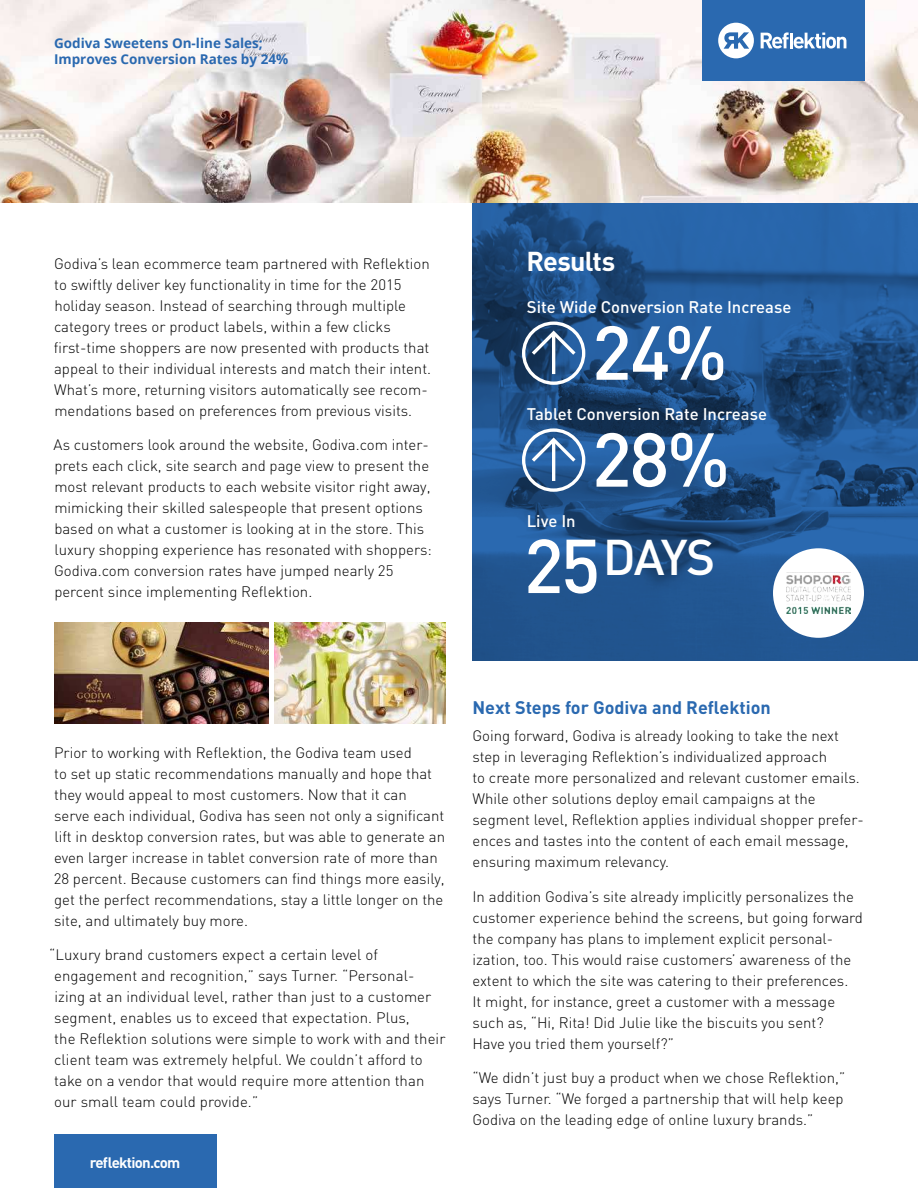
<style>
.page{position:relative;width:918px;height:1188px;background:#fff}
.page>*{position:absolute;margin:0;border:0;box-sizing:border-box;transform-origin:0 0}
.t1{font:500 75px "DIN";color:#fff}
.t2{font:500 49.5px "DIN";color:#fff}
.t3{font:700 27px "DIN";letter-spacing:-.03em;color:#fff}
.t4{font:700 18px "DIN";color:#2a69b0}
.t5{font:500 16.65px "DIN";color:#fff}
.t6{font:300 15px/21px "DIN";color:#000}
.t7{font:700 15px "DIN";letter-spacing:-.05em;color:#fff}
.t8{font:700 13.5px/16.2px "Open Sans";color:#2a69b0}
.s1{font-size:75px}
</style>
<div class="page">
<img style="left:473px;top:202px;width:445px;height:459px">
<hr style="left:552px;top:333px;width:3px;height:41px;background:#fff">
<svg style="left:528px;top:328px;width:51px;height:30px"></svg>
<div style="left:522px;top:322px;width:63px;height:63px;border:3px solid #fff;border-radius:50%"></div>
<hr style="left:552px;top:440px;width:3px;height:41px;background:#fff">
<svg style="left:528px;top:435px;width:51px;height:30px"></svg>
<div style="left:522px;top:428px;width:63px;height:64px;border:3px solid #fff;border-radius:50%"></div>
<img style="left:0;top:0;width:918px;height:202px">
<div style="left:702px;top:0;width:162px;height:81px;background:#2a69b0"></div>
<svg style="left:718px;top:23px;width:36px;height:35px"></svg>
<svg style="left:761px;top:32px;width:85px;height:17px"></svg>
<hr style="left:790px;top:33px;width:3px;height:16px;background:#fff">
<div style="left:773px;top:548px;width:91px;height:90px;background:#fff;border-radius:50%"></div>
<img style="left:786px;top:572px;width:65px;height:42px">
<div style="left:54px;top:1134px;width:162px;height:54px;background:#2a69b0"></div>
<img style="left:54px;top:622px;width:215px;height:102px">
<img style="left:274px;top:622px;width:172px;height:102px">
<p class="t8" style="left:54px;top:36px;width:236px">Godiva Sweetens On-line Sales;<br>Improves Conversion Rates by 24%</p>
<p class="t6" style="left:54px;top:254px;width:379px">Godiva’s lean ecommerce team partnered with Reflektion to swiftly deliver key functionality in time for the 2015 holiday season. Instead of searching through multiple category trees or product labels, within a few clicks first-time shoppers are now presented with products that appeal to their individual interests and match their intent.<br>What’s more, returning visitors automatically see recom&shy;mendations based on preferences from previous visits.</p>
<p class="t6" style="left:54px;top:435px;width:380px">As customers look around the website, Godiva.com inter&shy;prets each click, site search and page view to present the most relevant products to each website visitor right away, mimicking their skilled salespeople that present options based on what a customer is looking at in the store. This luxury shopping experience has resonated with shoppers:<br>Godiva.com conversion rates have jumped nearly 25 percent since implementing Reflektion.</p>
<h3 class="t3" style="left:526px;top:252px;width:90px">Results</h3>
<p class="t5" style="left:527px;top:301px;width:266px">Site Wide Conversion Rate Increase</p>
<h1 class="t1" style="left:592px;top:326px;width:137px">24%</h1>
<p class="t5" style="left:527px;top:408px;width:242px">Tablet Conversion Rate Increase</p>
<p class="t5" style="left:527px;top:515px;width:51px">Live In</p>
<h1 class="t1" style="left:592px;top:433px;width:140px">28%</h1>
<h2 class="t2" style="left:524px;top:540px;width:193px"><span class="s1">25</span>DAYS</h2>
<p class="t6" style="left:54px;top:743px;width:393px">Prior to working with Reflektion, the Godiva team used<br>to set up static recommendations manually and hope that they would appeal to most customers. Now that it can serve each individual, Godiva has seen not only a significant lift in desktop conversion rates, but was able to generate an even larger increase in tablet conversion rate of more than 28 percent. Because customers can find things more easily, get the perfect recommendations, stay a little longer on the site, and ultimately buy more.</p>
<p class="t6" style="left:54px;top:945px;width:393px;text-indent:-5px">“Luxury brand customers expect a certain level of engagement and recognition,” says Turner. “Personal&shy;izing at an individual level, rather than just to a customer segment, enables us to exceed that expectation. Plus,<br>the Reflektion solutions were simple to work with and their client team was extremely helpful. We couldn’t afford to take on a vendor that would require more attention than our small team could provide.”</p>
<p class="t7" style="left:90px;top:1157px;width:92px">reflektion.com</p>
<p class="t4" style="left:472px;top:701px;width:300px">Next Steps for Godiva and Reflektion</p>
<p class="t6" style="left:472px;top:727px;width:393px">Going forward, Godiva is already looking to take the next step in leveraging Reflektion’s individualized approach<br>to create more personalized and relevant customer emails.<br>While other solutions deploy email campaigns at the segment level, Reflektion applies individual shopper prefer&shy;ences and tastes into the content of each email message, ensuring maximum relevancy.</p>
<p class="t6" style="left:472px;top:887px;width:392px">In addition Godiva’s site already implicitly personalizes the customer experience behind the screens, but going forward the company has plans to implement explicit personal&shy;ization, too. This would raise customers’ awareness of the extent to which the site was catering to their preferences.<br>It might, for instance, greet a customer with a message such as, “Hi, Rita! Did Julie like the biscuits you sent?<br>Have you tried them yourself?”</p>
<p class="t6" style="left:472px;top:1069px;width:374px;text-align:justify">“We didn’t just buy a product when we chose Reflektion,” says Turner. “We forged a partnership that will help keep Godiva on the leading edge of online luxury brands.”</p>
</div>
